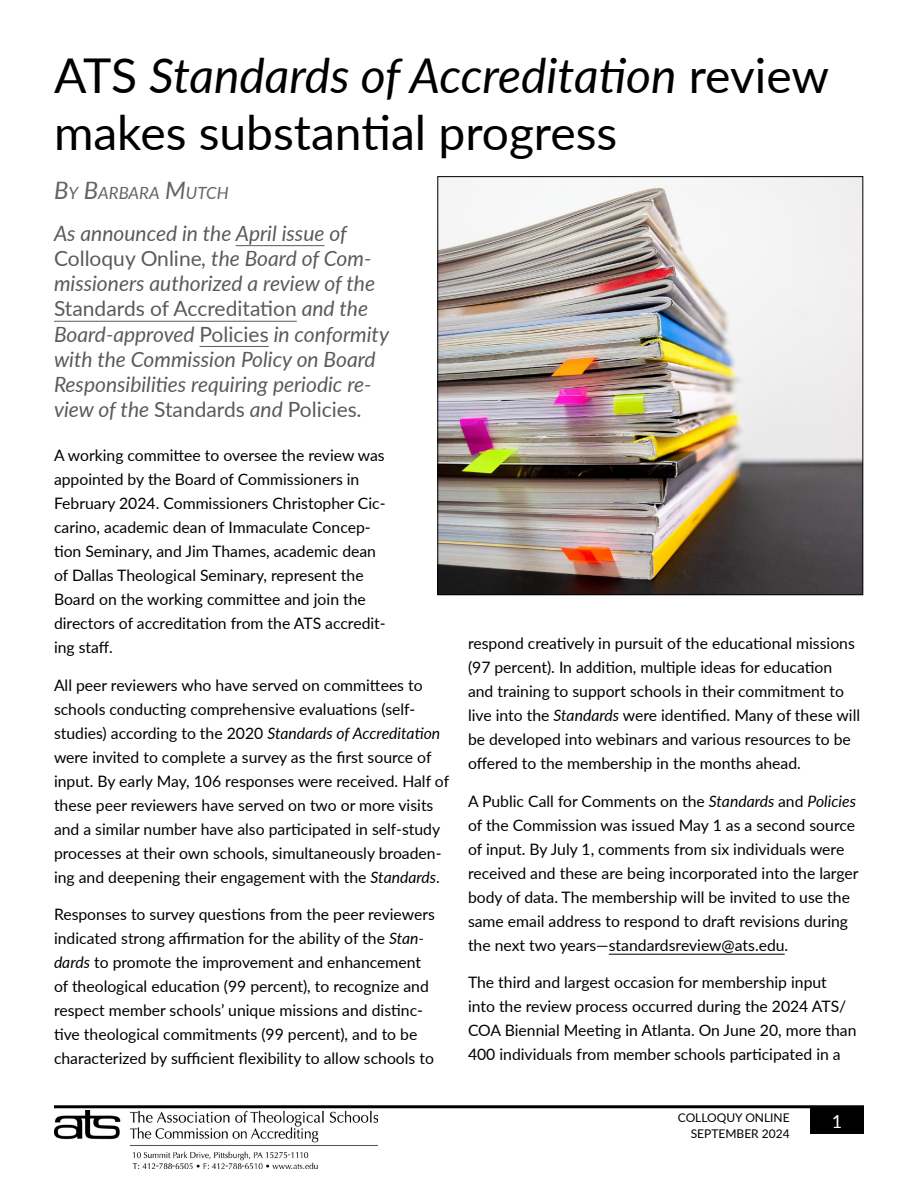
<style>
.page{position:relative;width:918px;height:1188px;background:#fff}
.page>*{position:absolute;margin:0;border:0;box-sizing:border-box;transform-origin:0 0}
.t1{font:48px/57.6px "Lato";color:#000}
.t2{font:italic 21px/25.2px "Lato";color:#5a5a5a}
.t3{font:18px "Lato";color:#fff}
.t4{font:italic 16.8px "Lato";color:#636466}
.t5{font:15.75px/24px "Lato";color:#000}
.t6{font:12px/16.5px "Lato";color:#000;text-align:right}
.s1{font-style:italic}
.s2{font-size:24px}
.s3{font-style:normal}
</style>
<div class="page">
<div style="left:810px;top:1107px;width:54px;height:27px;background:#000"></div>
<hr style="left:54px;top:1105px;width:810px;height:3px;background:#000">
<img style="left:54px;top:1110px;width:324px;height:59px">
<hr style="left:236px;top:245px;width:89px;height:1px;background:#5a5a5a">
<hr style="left:54px;top:321px;width:243px;height:1px;background:#5a5a5a">
<hr style="left:200px;top:346px;width:69px;height:1px;background:#5a5a5a">
<hr style="left:609px;top:954px;width:176px;height:1px;background:#000">
<img style="left:439px;top:178px;width:422px;height:415px">
<h1 class="t1" style="left:54px;top:44px;width:777px">ATS <span class="s1">Standards of Accreditation</span> review makes substantial progress</h1>
<p class="t4" style="left:54px;top:181px;width:176px"><span class="s2">B</span>Y <span class="s2">B</span>ARBARA <span class="s2">M</span>UTCH</p>
<p class="t2" style="left:54px;top:220px;width:337px">As announced in the April issue of <span class="s3">Colloquy Online</span>, the Board of Com&shy;missioners authorized a review of the <span class="s3">Standards of Accreditation</span> and the Board-approved <span class="s3">Policies</span> in conformity with the Commission Policy on Board Responsibilities requiring periodic re&shy;view of the <span class="s3">Standards</span> and <span class="s3">Policies</span>.</p>
<p class="t5" style="left:54px;top:443px;width:333px">A working committee to oversee the review was appointed by the Board of Commissioners in February 2024. Commissioners Christopher Cic&shy;carino, academic dean of Immaculate Concep&shy;tion Seminary, and Jim Thames, academic dean of Dallas Theological Seminary, represent the Board on the working committee and join the directors of accreditation from the ATS accredit&shy;ing staff.</p>
<p class="t5" style="left:54px;top:673px;width:397px">All peer reviewers who have served on committees to schools conducting comprehensive evaluations (self&shy;studies) according to the 2020 <span class="s1">Standards of Accreditation </span>were invited to complete a survey as the first source of input. By early May, 106 responses were received. Half of these peer reviewers have served on two or more visits and a similar number have also participated in self-study processes at their own schools, simultaneously broaden&shy;ing and deepening their engagement with the <span class="s1">Standards</span>.</p>
<p class="t5" style="left:54px;top:902px;width:382px">Responses to survey questions from the peer reviewers indicated strong affirmation for the ability of the <span class="s1">Stan&shy;dards</span> to promote the improvement and enhancement of theological education (99 percent), to recognize and respect member schools’ unique missions and distinc&shy;tive theological commitments (99 percent), and to be characterized by sufficient flexibility to allow schools to</p>
<p class="t5" style="left:468px;top:631px;width:394px">respond creatively in pursuit of the educational missions (97 percent). In addition, multiple ideas for education and training to support schools in their commitment to live into the <span class="s1">Standards</span> were identified. Many of these will be developed into webinars and various resources to be offered to the membership in the months ahead.</p>
<p class="t5" style="left:468px;top:788px;width:392px">A Public Call for Comments on the <span class="s1">Standards</span> and <span class="s1">Policies </span>of the Commission was issued May 1 as a second source of input. By July 1, comments from six individuals were received and these are being incorporated into the larger body of data. The membership will be invited to use the same email address to respond to draft revisions during the next two years—standardsreview@ats.edu.</p>
<p class="t5" style="left:468px;top:970px;width:390px">The third and largest occasion for membership input into the review process occurred during the 2024 ATS/ COA Biennial Meeting in Atlanta. On June 20, more than 400 individuals from member schools participated in a</p>
<p class="t6" style="left:678px;top:1108px;width:113px">COLLOQUY ONLINE<br>SEPTEMBER 2024</p>
<p class="t3" style="left:832px;top:1108px;width:12px">1</p>
</div>
